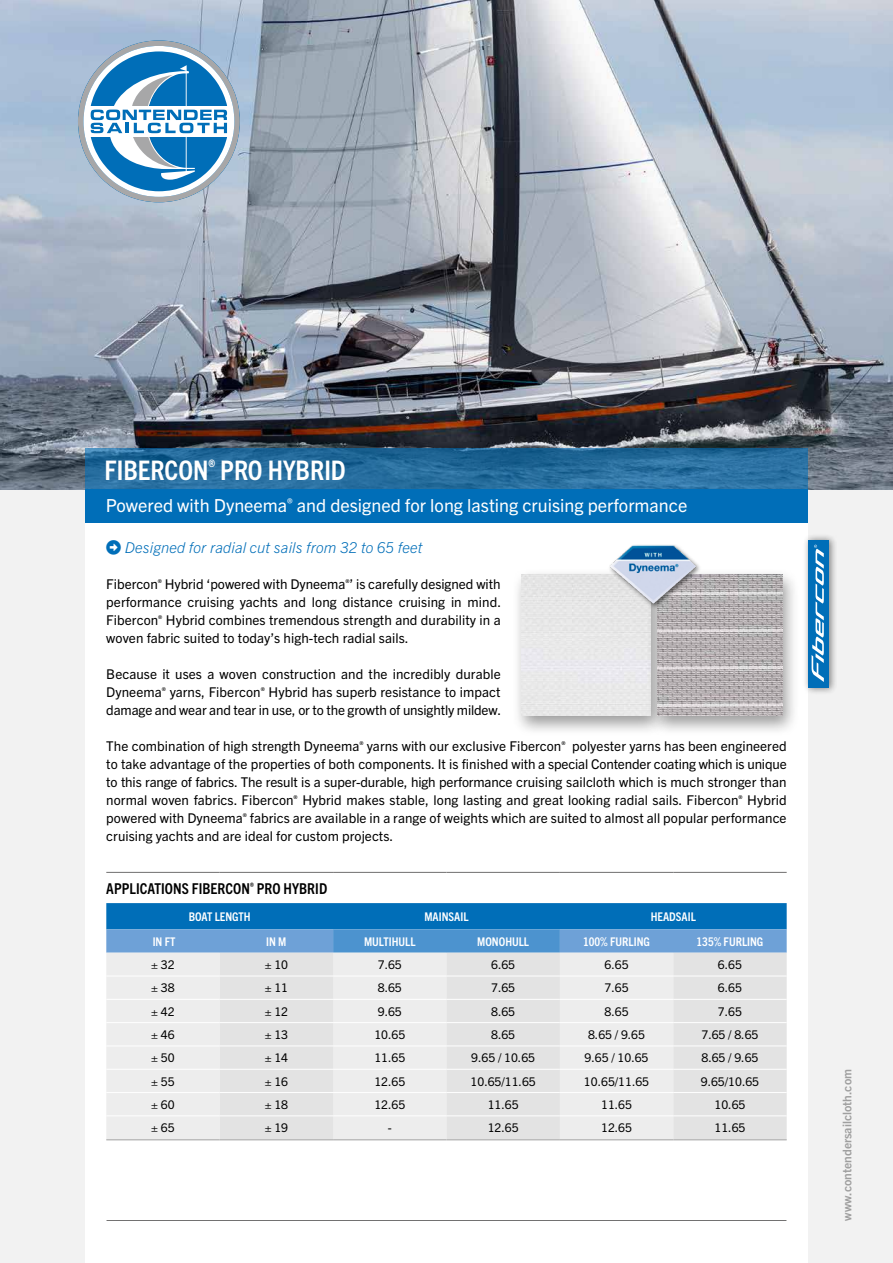
<style>
.page{position:relative;width:893px;height:1263px;background:#f2f2f2}
.page>*{position:absolute;margin:0;border:0;box-sizing:border-box;transform-origin:0 0}
.t1{font:700 condensed 27px "Trade Gothic Next LT Pro";color:#fff}
.t2{font:18px "Trade Gothic Next LT Pro";color:#fff}
.t3{font:italic 300 15px "Trade Gothic Next LT Pro";letter-spacing:.01em;color:#006eb8}
.t4{font:700 condensed 15px "Trade Gothic Next LT Pro";letter-spacing:.005em;color:#000}
.t5{font:13.5px/18px "Trade Gothic Next LT Pro";letter-spacing:.005em;color:#000;text-align:justify}
.t6{font:12px "Trade Gothic Next LT Pro";color:#000}
.t7{font:700 condensed 12px "Trade Gothic Next LT Pro";color:#fff}
.t8{font:700 12px "Trade Gothic Next LT Pro";color:#9f9f9f}
</style>
<div class="page">
<div style="left:85px;top:134px;width:723px;height:1129px;background:#fff"></div>
<div style="left:803px;top:533px;width:34px;height:162px;background:#000;opacity:.5"></div>
<div style="left:808px;top:540px;width:20px;height:147px;background:#006eb8"></div>
<svg style="left:812px;top:545px;width:12px;height:137px"></svg>
<img style="left:0;top:0;width:893px;height:489px">
<div style="left:85px;top:489px;width:723px;height:34px;background:#006eb8"></div>
<svg style="left:85px;top:449px;width:723px;height:40px;background:#256c9c"></svg>
<svg style="left:106px;top:903px;width:681px;height:50px;background:#3185c6"></svg>
<div style="left:106px;top:953px;width:114px;height:186px;background:#ededed"></div>
<svg style="left:220px;top:953px;width:567px;height:186px;background:#e7e7e7"></svg>
<hr style="left:106px;top:872px;width:114px;height:1px;background:#706f6f">
<hr style="left:220px;top:872px;width:113px;height:1px;background:#706f6f">
<hr style="left:333px;top:872px;width:113px;height:1px;background:#706f6f">
<hr style="left:446px;top:872px;width:114px;height:1px;background:#706f6f">
<hr style="left:560px;top:872px;width:113px;height:1px;background:#706f6f">
<hr style="left:673px;top:872px;width:114px;height:1px;background:#706f6f">
<hr style="left:106px;top:976px;width:114px;height:1px;background:#fff">
<hr style="left:220px;top:976px;width:113px;height:1px;background:#fff">
<hr style="left:333px;top:976px;width:113px;height:1px;background:#fff">
<hr style="left:446px;top:976px;width:114px;height:1px;background:#fff">
<hr style="left:560px;top:976px;width:113px;height:1px;background:#fff">
<hr style="left:673px;top:976px;width:114px;height:1px;background:#fff">
<hr style="left:106px;top:999px;width:114px;height:1px;background:#fff">
<hr style="left:220px;top:999px;width:113px;height:1px;background:#fff">
<hr style="left:333px;top:999px;width:113px;height:1px;background:#fff">
<hr style="left:446px;top:999px;width:114px;height:1px;background:#fff">
<hr style="left:560px;top:999px;width:113px;height:1px;background:#fff">
<hr style="left:673px;top:999px;width:114px;height:1px;background:#fff">
<hr style="left:106px;top:1022px;width:114px;height:1px;background:#fff">
<hr style="left:220px;top:1022px;width:113px;height:1px;background:#fff">
<hr style="left:333px;top:1022px;width:113px;height:1px;background:#fff">
<hr style="left:446px;top:1022px;width:114px;height:1px;background:#fff">
<hr style="left:560px;top:1022px;width:113px;height:1px;background:#fff">
<hr style="left:673px;top:1022px;width:114px;height:1px;background:#fff">
<hr style="left:106px;top:1046px;width:114px;height:1px;background:#fff">
<hr style="left:220px;top:1046px;width:113px;height:1px;background:#fff">
<hr style="left:333px;top:1046px;width:113px;height:1px;background:#fff">
<hr style="left:446px;top:1046px;width:114px;height:1px;background:#fff">
<hr style="left:560px;top:1046px;width:113px;height:1px;background:#fff">
<hr style="left:673px;top:1046px;width:114px;height:1px;background:#fff">
<hr style="left:106px;top:1069px;width:114px;height:1px;background:#fff">
<hr style="left:220px;top:1069px;width:113px;height:1px;background:#fff">
<hr style="left:333px;top:1069px;width:113px;height:1px;background:#fff">
<hr style="left:446px;top:1069px;width:114px;height:1px;background:#fff">
<hr style="left:560px;top:1069px;width:113px;height:1px;background:#fff">
<hr style="left:673px;top:1069px;width:114px;height:1px;background:#fff">
<hr style="left:106px;top:1092px;width:114px;height:1px;background:#fff">
<hr style="left:220px;top:1092px;width:113px;height:1px;background:#fff">
<hr style="left:333px;top:1092px;width:113px;height:1px;background:#fff">
<hr style="left:446px;top:1092px;width:114px;height:1px;background:#fff">
<hr style="left:560px;top:1092px;width:113px;height:1px;background:#fff">
<hr style="left:673px;top:1092px;width:114px;height:1px;background:#fff">
<hr style="left:106px;top:1115px;width:114px;height:1px;background:#fff">
<hr style="left:220px;top:1115px;width:113px;height:1px;background:#fff">
<hr style="left:333px;top:1115px;width:113px;height:1px;background:#fff">
<hr style="left:446px;top:1115px;width:114px;height:1px;background:#fff">
<hr style="left:560px;top:1115px;width:113px;height:1px;background:#fff">
<hr style="left:673px;top:1115px;width:114px;height:1px;background:#fff">
<hr style="left:106px;top:1139px;width:114px;height:1px;background:#bcbcbc">
<hr style="left:220px;top:1139px;width:113px;height:1px;background:#bcbcbc">
<hr style="left:333px;top:1139px;width:113px;height:1px;background:#bcbcbc">
<hr style="left:446px;top:1139px;width:114px;height:1px;background:#bcbcbc">
<hr style="left:560px;top:1139px;width:113px;height:1px;background:#bcbcbc">
<hr style="left:673px;top:1139px;width:114px;height:1px;background:#bcbcbc">
<hr style="left:106px;top:1218px;width:681px;height:4px;background:#000;opacity:.75">
<div style="left:511px;top:568px;width:157px;height:169px;background:#000;opacity:.4"></div>
<div style="left:522px;top:574px;width:125px;height:141px;background:#e8e8e8"></div>
<div style="left:647px;top:568px;width:153px;height:169px;background:#000;opacity:.4"></div>
<img style="left:657px;top:574px;width:125px;height:141px">
<div style="left:607px;top:543px;width:95px;height:67px;background:#000;opacity:.5"></div>
<img style="left:607px;top:543px;width:94px;height:63px">
<svg style="left:78px;top:40px;width:162px;height:162px"></svg>
<h1 class="t1" style="left:105px;top:452px;width:243px">FIBERCON<sup>®</sup> PRO HYBRID</h1>
<h2 class="t2" style="left:106px;top:492px;width:583px">Powered with Dyneema<sup>®</sup> and designed for long lasting cruising performance</h2>
<p class="t3" style="left:125px;top:537px;width:299px">Designed for radial cut sails from 32 to 65 feet</p>
<p class="t5" style="left:106px;top:574px;width:396px">Fibercon<sup>®</sup> Hybrid ‘powered with Dyneema<sup>®</sup>’ is carefully designed with performance cruising yachts and long distance cruising in mind.<br>Fibercon<sup>®</sup> Hybrid combines tremendous strength and durability in a woven fabric suited to today’s high-tech radial sails.</p>
<p class="t5" style="left:106px;top:664px;width:396px">Because it uses a woven construction and the incredibly durable Dyneema<sup>®</sup> yarns, Fibercon<sup>®</sup> Hybrid has superb resistance to impact damage and wear and tear in use, or to the growth of unsightly mildew.</p>
<p class="t5" style="left:106px;top:736px;width:682px">The combination of high strength Dyneema<sup>®</sup> yarns with our exclusive Fibercon<sup>®</sup> polyester yarns has been engineered to take advantage of the properties of both components. It is finished with a special Contender coating which is unique to this range of fabrics. The result is a super-durable, high performance cruising sailcloth which is much stronger than normal woven fabrics. Fibercon<sup>®</sup> Hybrid makes stable, long lasting and great looking radial sails. Fibercon<sup>®</sup> Hybrid powered with Dyneema<sup>®</sup> fabrics are available in a range of weights which are suited to almost all popular performance cruising yachts and are ideal for custom projects.</p>
<p class="t4" style="left:106px;top:878px;width:222px">APPLICATIONS FIBERCON<sup>®</sup> PRO HYBRID</p>
<p class="t7" style="left:189px;top:908px;width:63px">BOAT LENGTH</p>
<p class="t7" style="left:424px;top:908px;width:46px">MAINSAIL</p>
<p class="t7" style="left:651px;top:908px;width:47px">HEADSAIL</p>
<p class="t7" style="left:153px;top:933px;width:24px">IN FT</p>
<p class="t7" style="left:266px;top:933px;width:22px">IN M</p>
<p class="t7" style="left:364px;top:933px;width:53px">MULTIHULL</p>
<p class="t7" style="left:477px;top:933px;width:53px">MONOHULL</p>
<p class="t7" style="left:583px;top:933px;width:68px">100% FURLING</p>
<p class="t7" style="left:697px;top:933px;width:68px">135% FURLING</p>
<p class="t6" style="left:151px;top:956px;width:25px">± 32</p>
<p class="t6" style="left:265px;top:956px;width:25px">± 10</p>
<p class="t6" style="left:378px;top:956px;width:26px">7.65</p>
<p class="t6" style="left:491px;top:956px;width:26px">6.65</p>
<p class="t6" style="left:605px;top:956px;width:26px">6.65</p>
<p class="t6" style="left:718px;top:956px;width:26px">6.65</p>
<p class="t6" style="left:151px;top:979px;width:25px">± 38</p>
<p class="t6" style="left:265px;top:979px;width:25px">± 11</p>
<p class="t6" style="left:378px;top:979px;width:26px">8.65</p>
<p class="t6" style="left:491px;top:979px;width:26px">7.65</p>
<p class="t6" style="left:605px;top:979px;width:26px">7.65</p>
<p class="t6" style="left:718px;top:979px;width:26px">6.65</p>
<p class="t6" style="left:151px;top:1003px;width:25px">± 42</p>
<p class="t6" style="left:265px;top:1003px;width:25px">± 12</p>
<p class="t6" style="left:378px;top:1003px;width:26px">9.65</p>
<p class="t6" style="left:491px;top:1003px;width:26px">8.65</p>
<p class="t6" style="left:605px;top:1003px;width:26px">8.65</p>
<p class="t6" style="left:718px;top:1003px;width:26px">7.65</p>
<p class="t6" style="left:151px;top:1026px;width:25px">± 46</p>
<p class="t6" style="left:265px;top:1026px;width:25px">± 13</p>
<p class="t6" style="left:374px;top:1026px;width:32px">10.65</p>
<p class="t6" style="left:491px;top:1026px;width:26px">8.65</p>
<p class="t6" style="left:588px;top:1026px;width:58px">8.65 / 9.65</p>
<p class="t6" style="left:701px;top:1026px;width:58px">7.65 / 8.65</p>
<p class="t6" style="left:151px;top:1049px;width:25px">± 50</p>
<p class="t6" style="left:265px;top:1049px;width:25px">± 14</p>
<p class="t6" style="left:374px;top:1049px;width:32px">11.65</p>
<p class="t6" style="left:471px;top:1049px;width:65px">9.65 / 10.65</p>
<p class="t6" style="left:585px;top:1049px;width:65px">9.65 / 10.65</p>
<p class="t6" style="left:701px;top:1049px;width:58px">8.65 / 9.65</p>
<p class="t6" style="left:151px;top:1073px;width:25px">± 55</p>
<p class="t6" style="left:265px;top:1073px;width:25px">± 16</p>
<p class="t6" style="left:374px;top:1073px;width:32px">12.65</p>
<p class="t6" style="left:471px;top:1073px;width:67px">10.65/11.65</p>
<p class="t6" style="left:584px;top:1073px;width:67px">10.65/11.65</p>
<p class="t6" style="left:701px;top:1073px;width:60px">9.65/10.65</p>
<p class="t6" style="left:151px;top:1096px;width:25px">± 60</p>
<p class="t6" style="left:265px;top:1096px;width:25px">± 18</p>
<p class="t6" style="left:374px;top:1096px;width:32px">12.65</p>
<p class="t6" style="left:488px;top:1096px;width:32px">11.65</p>
<p class="t6" style="left:601px;top:1096px;width:32px">11.65</p>
<p class="t6" style="left:714px;top:1096px;width:32px">10.65</p>
<p class="t6" style="left:151px;top:1119px;width:25px">± 65</p>
<p class="t6" style="left:265px;top:1119px;width:25px">± 19</p>
<p class="t6" style="left:388px;top:1119px;width:5px">-</p>
<p class="t6" style="left:488px;top:1119px;width:32px">12.65</p>
<p class="t6" style="left:601px;top:1119px;width:32px">12.65</p>
<p class="t6" style="left:714px;top:1119px;width:32px">11.65</p>
<p class="t8" style="left:839px;top:1221px;width:153px;rotate:-90deg">www.contendersailcloth.com</p>
</div>
